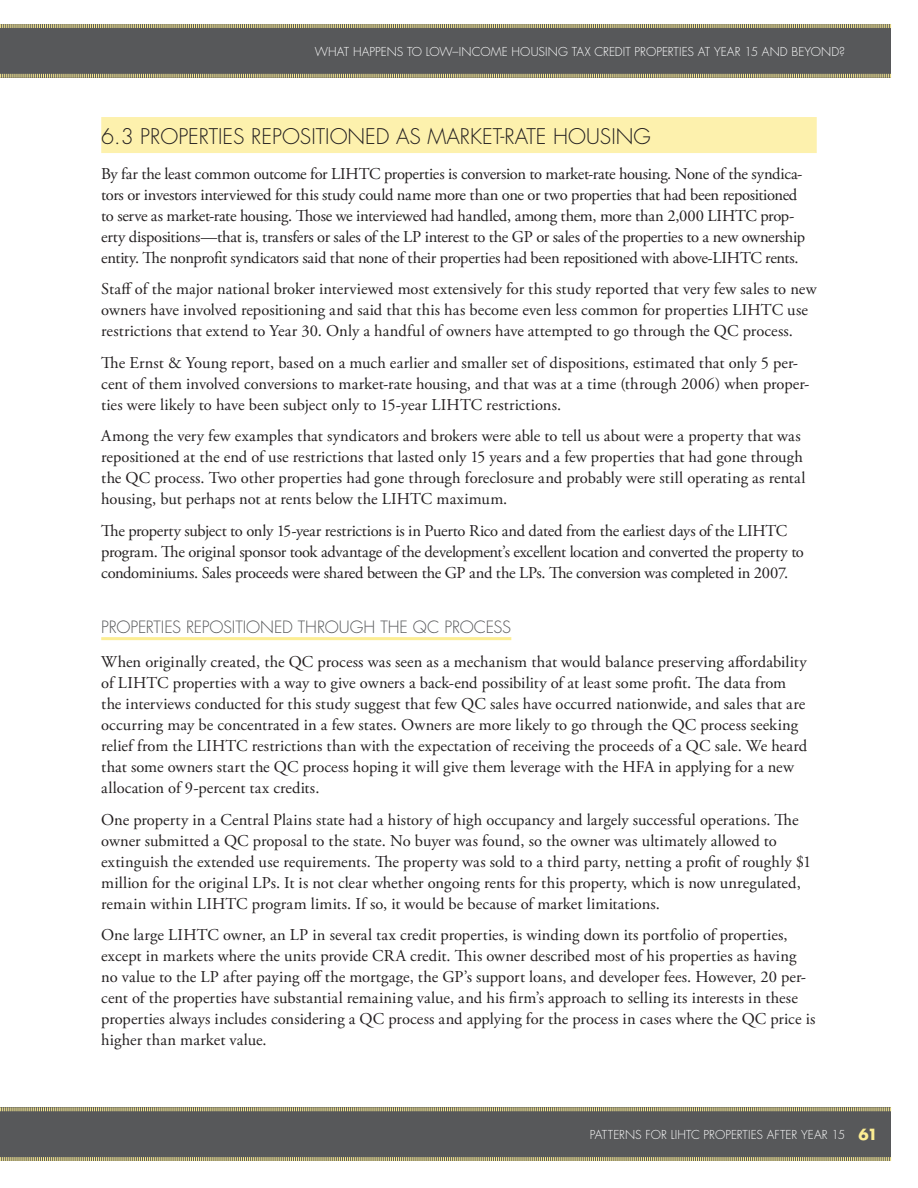
<style>
.page{position:relative;width:918px;height:1188px;background:#fff}
.page>*{position:absolute;margin:0;border:0;box-sizing:border-box;transform-origin:0 0}
.t1{font:300 21px "Futura";color:#231f20}
.t2{font:16.5px/21px "Adobe Garamond Pro";letter-spacing:-.005em;color:#231f20}
.t3{font:300 16.5px "Futura";letter-spacing:-.005em;color:#57585a}
.t4{font:700 15px "Futura";color:#fced93}
.t5{font:300 12px "Futura";color:#fff}
</style>
<div class="page">
<div style="left:0;top:1107px;width:891px;height:54px;background:#57585a"></div>
<svg style="left:0;top:1107px;width:891px;height:5px"></svg>
<svg style="left:0;top:1157px;width:891px;height:4px"></svg>
<div style="left:0;top:24px;width:891px;height:54px;background:#57585a"></div>
<svg style="left:0;top:24px;width:891px;height:4px"></svg>
<svg style="left:0;top:73px;width:891px;height:5px"></svg>
<div style="left:101px;top:117px;width:716px;height:36px;background:#fdf1ad"></div>
<hr style="left:101px;top:637px;width:410px;height:3px;background:#fced93">
<p class="t5" style="left:315px;top:43px;width:532px">WHAT HAPPENS TO LOW–INCOME HOUSING TAX CREDIT PROPERTIES AT YEAR 15 AND BEYOND?</p>
<h2 class="t1" style="left:101px;top:123px;width:551px">6.3 PROPERTIES REPOSITIONED AS MARKET-RATE HOUSING</h2>
<p class="t2" style="left:101px;top:164px;width:705px">By far the least common outcome for LIHTC properties is conversion to market-rate housing. None of the syndica&shy;tors or investors interviewed for this study could name more than one or two properties that had been repositioned to serve as market-rate housing. Those we interviewed had handled, among them, more than 2,000 LIHTC prop&shy;erty dispositions—that is, transfers or sales of the LP interest to the GP or sales of the properties to a new ownership entity. The nonprofit syndicators said that none of their properties had been repositioned with above-LIHTC rents.</p>
<p class="t2" style="left:101px;top:279px;width:717px">Staff of the major national broker interviewed most extensively for this study reported that very few sales to new owners have involved repositioning and said that this has become even less common for properties LIHTC use restrictions that extend to Year 30. Only a handful of owners have attempted to go through the QC process.</p>
<p class="t2" style="left:101px;top:353px;width:710px">The Ernst &amp; Young report, based on a much earlier and smaller set of dispositions, estimated that only 5 per&shy;cent of them involved conversions to market-rate housing, and that was at a time (through 2006) when proper&shy;ties were likely to have been subject only to 15-year LIHTC restrictions.</p>
<p class="t2" style="left:101px;top:426px;width:706px">Among the very few examples that syndicators and brokers were able to tell us about were a property that was repositioned at the end of use restrictions that lasted only 15 years and a few properties that had gone through the QC process. Two other properties had gone through foreclosure and probably were still operating as rental housing, but perhaps not at rents below the LIHTC maximum.</p>
<p class="t2" style="left:101px;top:521px;width:704px">The property subject to only 15-year restrictions is in Puerto Rico and dated from the earliest days of the LIHTC program. The original sponsor took advantage of the development’s excellent location and converted the property to condominiums. Sales proceeds were shared between the GP and the LPs. The conversion was completed in 2007.</p>
<h3 class="t3" style="left:101px;top:616px;width:412px">PROPERTIES REPOSITIONED THROUGH THE QC PROCESS</h3>
<p class="t2" style="left:101px;top:652px;width:708px">When originally created, the QC process was seen as a mechanism that would balance preserving affordability of LIHTC properties with a way to give owners a back-end possibility of at least some profit. The data from the interviews conducted for this study suggest that few QC sales have occurred nationwide, and sales that are occurring may be concentrated in a few states. Owners are more likely to go through the QC process seeking relief from the LIHTC restrictions than with the expectation of receiving the proceeds of a QC sale. We heard that some owners start the QC process hoping it will give them leverage with the HFA in applying for a new allocation of 9-percent tax credits.</p>
<p class="t2" style="left:101px;top:810px;width:712px">One property in a Central Plains state had a history of high occupancy and largely successful operations. The owner submitted a QC proposal to the state. No buyer was found, so the owner was ultimately allowed to extinguish the extended use requirements. The property was sold to a third party, netting a profit of roughly $1 million for the original LPs. It is not clear whether ongoing rents for this property, which is now unregulated, remain within LIHTC program limits. If so, it would be because of market limitations.</p>
<p class="t2" style="left:101px;top:925px;width:716px">One large LIHTC owner, an LP in several tax credit properties, is winding down its portfolio of properties, except in markets where the units provide CRA credit. This owner described most of his properties as having no value to the LP after paying off the mortgage, the GP’s support loans, and developer fees. However, 20 per&shy;cent of the properties have substantial remaining value, and his firm’s approach to selling its interests in these properties always includes considering a QC process and applying for the process in cases where the QC price is higher than market value.</p>
<p class="t5" style="left:590px;top:1127px;width:257px">PATTERNS FOR LIHTC PROPERTIES AFTER YEAR 15</p>
<p class="t4" style="left:859px;top:1124px;width:21px">61</p>
</div>
